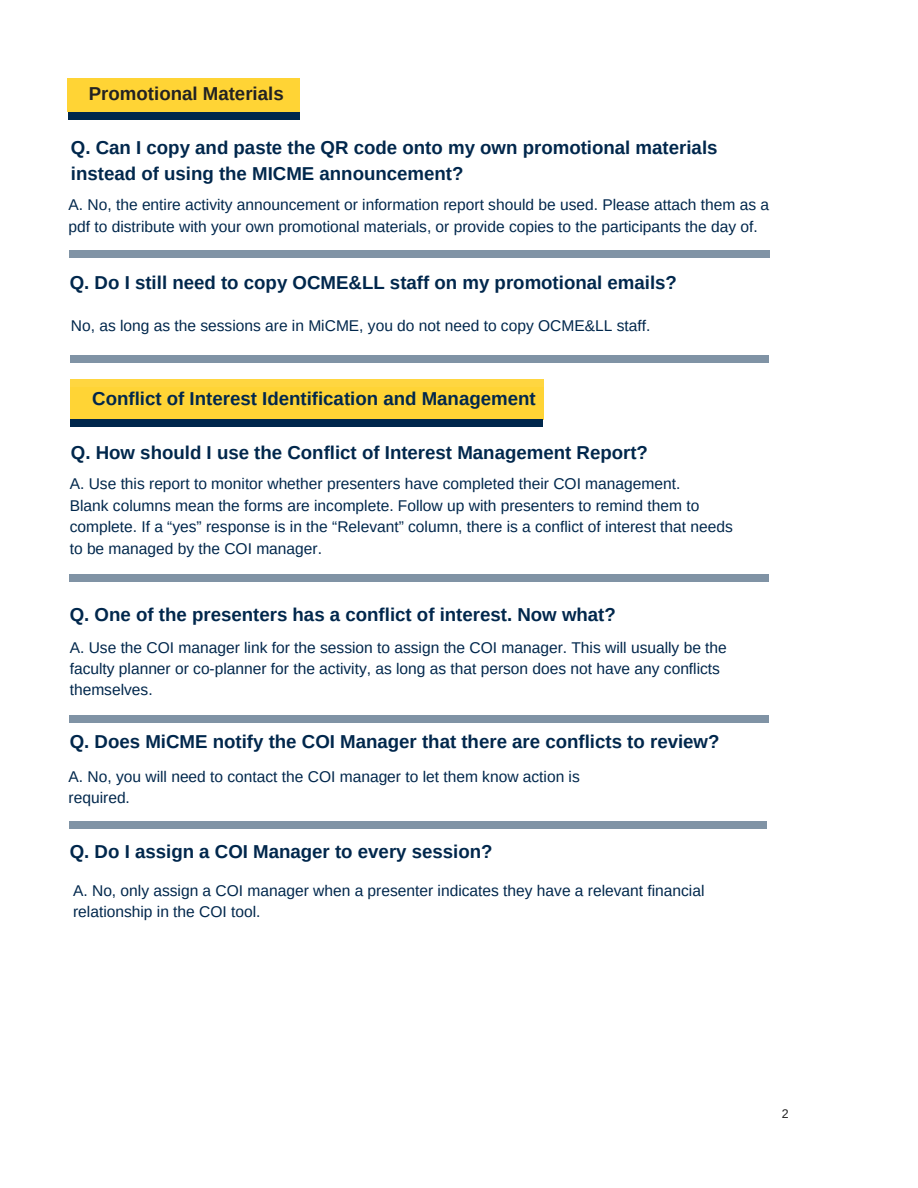
<style>
.page{position:relative;width:918px;height:1188px;background:#fff}
.page>*{position:absolute;margin:0;border:0;box-sizing:border-box;transform-origin:0 0}
.t1{font:700 18.75px/25.8px "Arimo";color:#00274c}
.t2{font:700 18.75px "Arimo";color:#222}
.t3{font:15.6px/21.3px "Arimo";color:#00274c}
.t4{font:12.45px "Arimo";color:#222}
</style>
<div class="page">
<div style="left:70px;top:379px;width:473px;height:41px;background:#ffd435"></div>
<div style="left:70px;top:379px;width:474px;height:8px;background:#ffd640"></div>
<div style="left:68px;top:78px;width:232px;height:33px;background:#ffd435"></div>
<div style="left:68px;top:112px;width:46px;height:8px;background:#00274c"></div>
<div style="left:254px;top:112px;width:46px;height:8px;background:#00274c"></div>
<div style="left:112px;top:112px;width:144px;height:8px;background:#00274c"></div>
<div style="left:69px;top:250px;width:46px;height:8px;background:#8093a5"></div>
<div style="left:724px;top:250px;width:46px;height:8px;background:#8093a5"></div>
<div style="left:113px;top:250px;width:317px;height:8px;background:#8093a5"></div>
<div style="left:429px;top:250px;width:297px;height:8px;background:#8093a5"></div>
<div style="left:70px;top:355px;width:46px;height:8px;background:#8093a5"></div>
<div style="left:723px;top:355px;width:46px;height:8px;background:#8093a5"></div>
<div style="left:115px;top:355px;width:316px;height:8px;background:#8093a5"></div>
<div style="left:431px;top:355px;width:294px;height:8px;background:#8093a5"></div>
<div style="left:70px;top:419px;width:46px;height:8px;background:#00274c"></div>
<div style="left:497px;top:419px;width:46px;height:8px;background:#00274c"></div>
<div style="left:115px;top:419px;width:316px;height:8px;background:#00274c"></div>
<div style="left:431px;top:419px;width:68px;height:8px;background:#00274c"></div>
<div style="left:69px;top:574px;width:46px;height:8px;background:#8093a5"></div>
<div style="left:723px;top:574px;width:46px;height:8px;background:#8093a5"></div>
<div style="left:113px;top:574px;width:317px;height:8px;background:#8093a5"></div>
<div style="left:429px;top:574px;width:296px;height:8px;background:#8093a5"></div>
<div style="left:69px;top:715px;width:46px;height:8px;background:#8093a5"></div>
<div style="left:723px;top:715px;width:46px;height:8px;background:#8093a5"></div>
<div style="left:113px;top:715px;width:318px;height:8px;background:#8093a5"></div>
<div style="left:430px;top:715px;width:295px;height:8px;background:#8093a5"></div>
<div style="left:69px;top:821px;width:45px;height:8px;background:#8093a5"></div>
<div style="left:722px;top:821px;width:45px;height:8px;background:#8093a5"></div>
<div style="left:113px;top:821px;width:313px;height:8px;background:#8093a5"></div>
<div style="left:425px;top:821px;width:298px;height:8px;background:#8093a5"></div>
<p class="t2" style="left:89px;top:83px;width:196px">Promotional Materials</p>
<p class="t1" style="left:71px;top:135px;width:648px">Q. Can I copy and paste the QR code onto my own promotional materials instead of using the MICME announcement?</p>
<p class="t3" style="left:69px;top:194px;width:702px">A. No, the entire activity announcement or information report should be used. Please attach them as a pdf to distribute with your own promotional materials, or provide copies to the participants the day of.</p>
<p class="t1" style="left:70px;top:270px;width:609px">Q. Do I still need to copy OCME&amp;LL staff on my promotional emails?</p>
<p class="t3" style="left:71px;top:315px;width:581px">No, as long as the sessions are in MiCME, you do not need to copy OCME&amp;LL staff.</p>
<p class="t1" style="left:92px;top:386px;width:445px">Conflict of Interest Identification and Management</p>
<p class="t1" style="left:71px;top:440px;width:579px">Q. How should I use the Conflict of Interest Management Report?</p>
<p class="t3" style="left:70px;top:473px;width:665px">A. Use this report to monitor whether presenters have completed their COI management.<br>Blank columns mean the forms are incomplete. Follow up with presenters to remind them to complete. If a “yes” response is in the “Relevant” column, there is a conflict of interest that needs to be managed by the COI manager.</p>
<p class="t1" style="left:70px;top:602px;width:548px">Q. One of the presenters has a conflict of interest. Now what?</p>
<p class="t3" style="left:70px;top:636px;width:659px">A. Use the COI manager link for the session to assign the COI manager. This will usually be the faculty planner or co-planner for the activity, as long as that person does not have any conflicts themselves.</p>
<p class="t1" style="left:70px;top:729px;width:651px">Q. Does MiCME notify the COI Manager that there are conflicts to review?</p>
<p class="t3" style="left:69px;top:766px;width:513px">A. No, you will need to contact the COI manager to let them know action is required.</p>
<p class="t1" style="left:70px;top:839px;width:424px">Q. Do I assign a COI Manager to every session?</p>
<p class="t3" style="left:73px;top:879px;width:633px">A. No, only assign a COI manager when a presenter indicates they have a relevant financial relationship in the COI tool.</p>
<p class="t4" style="left:782px;top:1107px;width:8px">2</p>
</div>
